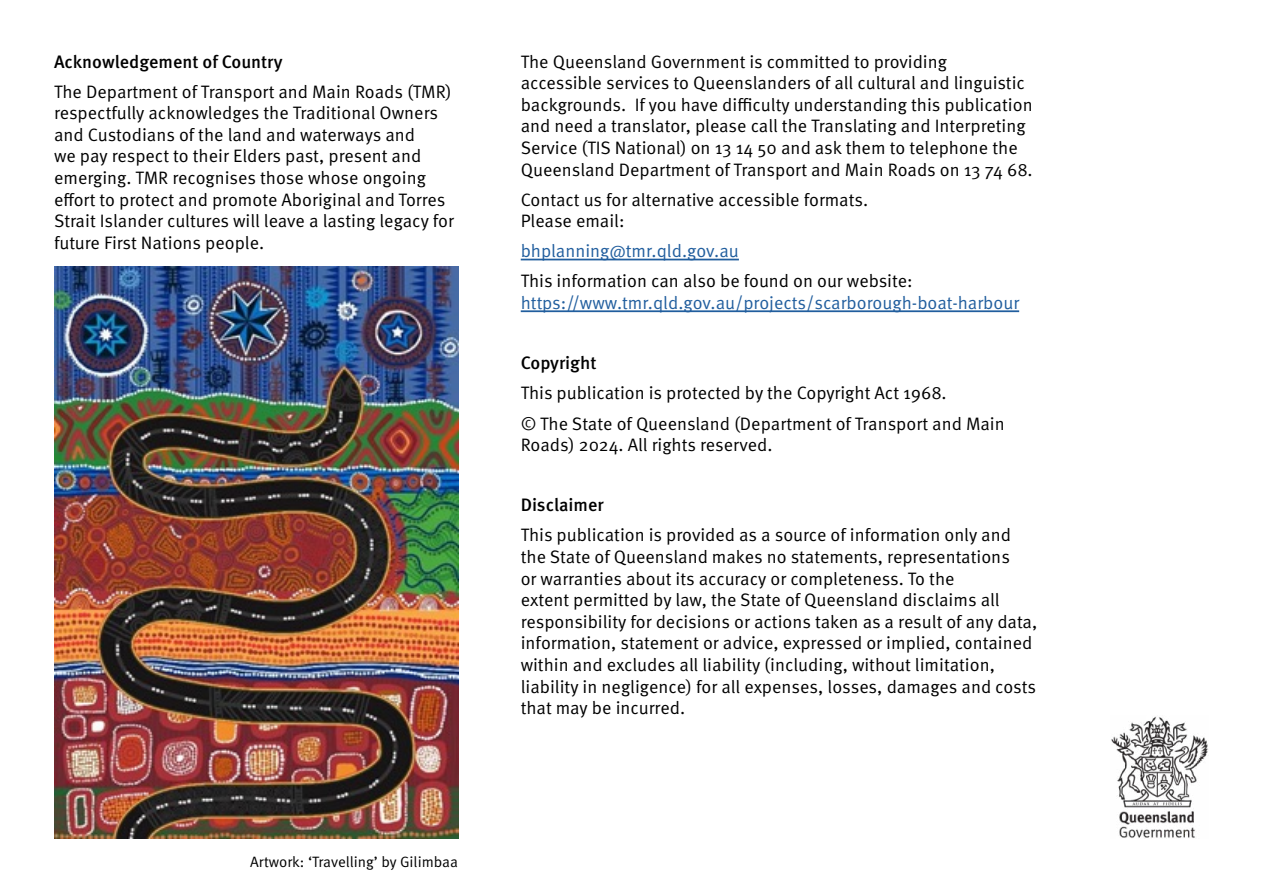
<style>
.page{position:relative;width:1263px;height:893px;background:#fff}
.page>*{position:absolute;margin:0;border:0;box-sizing:border-box;transform-origin:0 0}
.Body{font:18px/21.6px "Meta Pro Norm";color:#000}
.Body-2{font:18px/21.6px "Meta Pro Norm";color:#215e9e}
.Body-3{font:500 18px "Meta Pro";color:#000}
.Body_bold{font:500 18px "Meta Pro";color:#000}
.t1{font:15px "Meta Pro Norm";color:#000}
.s1{color:#000}
</style>
<div class="page">
<img style="left:1111px;top:716px;width:97px;height:122px">
<hr style="left:521px;top:259px;width:218px;height:1px;background:#215e9e">
<hr style="left:521px;top:310px;width:498px;height:2px;background:#215e9e">
<img style="left:55px;top:267px;width:403px;height:572px">
<p class="Body-3" style="left:54px;top:47px;width:230px">Acknowledgement of Country</p>
<p class="Body" style="left:54px;top:79px;width:401px">The Department of Transport and Main Roads (TMR) respectfully acknowledges the Traditional Owners and Custodians of the land and waterways and<br>we pay respect to their Elders past, present and emerging. TMR recognises those whose ongoing effort to protect and promote Aboriginal and Torres Strait Islander cultures will leave a lasting legacy for future First Nations people.</p>
<p class="t1" style="left:250px;top:851px;width:209px">Artwork: ‘Travelling’ by Gilimbaa</p>
<p class="Body" style="left:521px;top:49px;width:513px">The Queensland Government is committed to providing accessible services to Queenslanders of all cultural and linguistic backgrounds. If you have difficulty understanding this publication and need a translator, please call the Translating and Interpreting Service (TIS National) on 13 14 50 and ask them to telephone the Queensland Department of Transport and Main Roads on 13 74 68.</p>
<p class="Body" style="left:521px;top:187px;width:349px">Contact us for alternative accessible formats.<br>Please email:</p>
<p class="Body-2" style="left:521px;top:239px;width:220px">bhplanning@tmr.qld.gov.au</p>
<p class="Body-2" style="left:521px;top:269px;width:500px"><span class="s1">This information can also be found on our website: </span>https://www.tmr.qld.gov.au/projects/scarborough-boat-harbour</p>
<p class="Body-3" style="left:521px;top:349px;width:77px">Copyright</p>
<p class="Body" style="left:521px;top:381px;width:427px">This publication is protected by the Copyright Act 1968.</p>
<p class="Body" style="left:521px;top:411px;width:486px">© The State of Queensland (Department of Transport and Main<br>Roads) 2024. All rights reserved.</p>
<p class="Body_bold" style="left:521px;top:491px;width:85px">Disclaimer</p>
<p class="Body" style="left:521px;top:523px;width:518px">This publication is provided as a source of information only and the State of Queensland makes no statements, representations<br>or warranties about its accuracy or completeness. To the<br>extent permitted by law, the State of Queensland disclaims all responsibility for decisions or actions taken as a result of any data, information, statement or advice, expressed or implied, contained within and excludes all liability (including, without limitation, liability in negligence) for all expenses, losses, damages and costs that may be incurred.</p>
</div>
